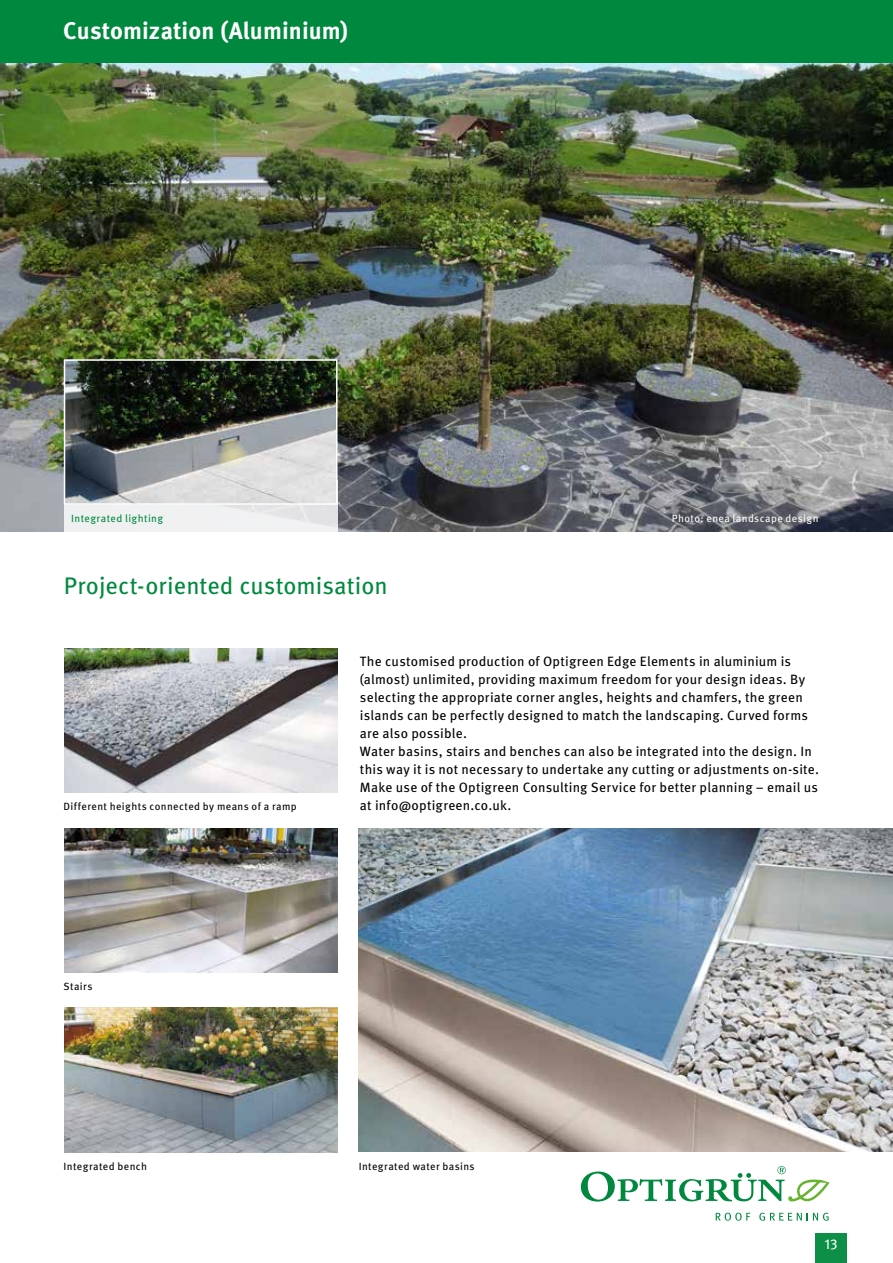
<style>
.page{position:relative;width:893px;height:1263px;background:#fff}
.page>*{position:absolute;margin:0;border:0;box-sizing:border-box;transform-origin:0 0}
.t1{font:24px "Meta Pro";color:#00893e}
.t2{font:700 24px "Meta Pro";letter-spacing:.005em;color:#fff}
.t3{font:14.25px "Meta Pro";color:#fff}
.t4{font:13.5px/18px "Meta Pro";letter-spacing:.015em;color:#000}
.t5{font:10.5px "Meta Pro";letter-spacing:.04em;color:#000}
.t6{font:10.5px "Meta Pro";letter-spacing:.04em;color:#fff}
.t7{font:10.5px "Meta Pro";letter-spacing:.04em;color:#00893e}
</style>
<div class="page">
<div style="left:0;top:0;width:893px;height:64px;background:#00893e"></div>
<div style="left:815px;top:1233px;width:32px;height:30px;background:#0d8f47"></div>
<img style="left:65px;top:648px;width:272px;height:144px">
<img style="left:1px;top:64px;width:892px;height:467px">
<img style="left:359px;top:828px;width:534px;height:323px">
<img style="left:65px;top:828px;width:273px;height:144px">
<img style="left:65px;top:1008px;width:273px;height:144px">
<img style="left:0;top:64px;width:1px;height:468px">
<svg style="left:64px;top:505px;width:274px;height:27px;fill:#f0f1f2"></svg>
<img style="left:67px;top:362px;width:268px;height:140px">
<div style="left:64px;top:359px;width:274px;height:146px;border:2px solid #fff"></div>
<svg style="left:217px;top:437px;width:37px;height:33px"></svg>
<svg style="left:581px;top:1166px;width:249px;height:36px"></svg>
<svg style="left:716px;top:1213px;width:34px;height:8px"></svg>
<svg style="left:759px;top:1213px;width:70px;height:8px"></svg>
<h1 class="t2" style="left:63px;top:16px;width:286px">Customization (Aluminium)</h1>
<p class="t7" style="left:71px;top:512px;width:93px">Integrated lighting</p>
<h1 class="t1" style="left:64px;top:571px;width:326px">Project-oriented customisation</h1>
<p class="t6" style="left:672px;top:512px;width:148px">Photo: enea landscape design</p>
<p class="t5" style="left:64px;top:800px;width:235px">Different heights connected by means of a ramp</p>
<p class="t4" style="left:360px;top:652px;width:461px">The customised production of Optigreen Edge Elements in aluminium is (almost) unlimited, providing maximum freedom for your design ideas. By selecting the appropriate corner angles, heights and chamfers, the green islands can be perfectly designed to match the landscaping. Curved forms are also possible.<br>Water basins, stairs and benches can also be integrated into the design. In this way it is not necessary to undertake any cutting or adjustments on-site.<br>Make use of the Optigreen Consulting Service for better planning – email us at info@optigreen.co.uk.</p>
<p class="t5" style="left:64px;top:980px;width:30px">Stairs</p>
<p class="t5" style="left:64px;top:1160px;width:85px">Integrated bench</p>
<p class="t5" style="left:359px;top:1160px;width:117px">Integrated water basins</p>
<p class="t3" style="left:824px;top:1235px;width:15px">13</p>
</div>
